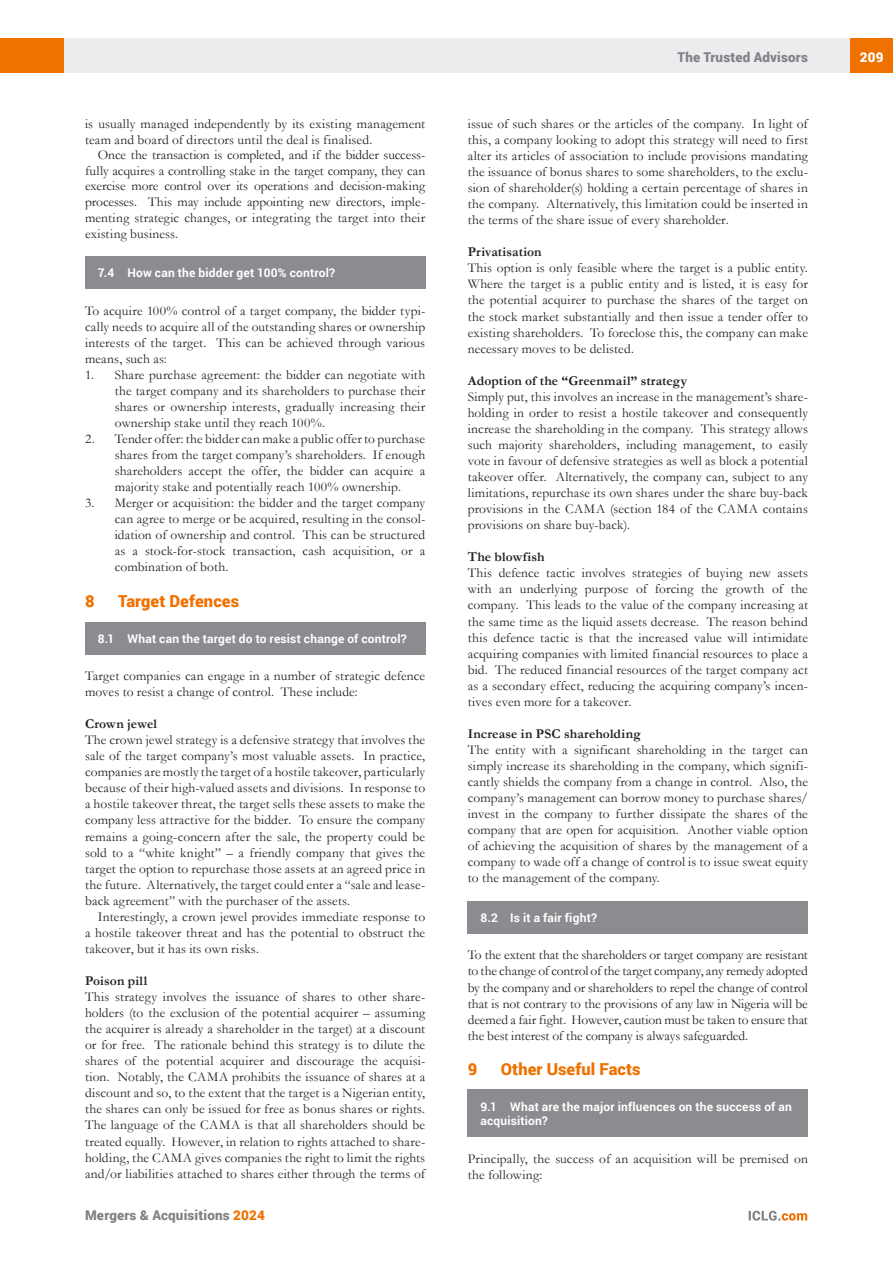
<style>
.page{position:relative;width:893px;height:1263px;background:#fff}
.page>*{position:absolute;margin:0;border:0;box-sizing:border-box;transform-origin:0 0}
.MS_Heading{font:900 16.5px "Roboto";letter-spacing:.005em;color:#ef7100}
.MS_Body_Text_-_First_Paragraph{font:13.5px/16px "Garamond";letter-spacing:.01em;color:#231f20;text-align:justify}
.ICLG_Letter_Number_List_Level_1{font:13.5px/16px "Garamond";letter-spacing:.01em;color:#231f20;text-align:justify}
.MS_Body_Text_-_Second_Paragraph{font:13.5px/15.8px "Garamond";letter-spacing:.015em;color:#231f20;text-align:justify}
.MS_Body_Text_-_First_Paragraph-2{font:700 13.5px "Garamond";letter-spacing:.01em;color:#231f20}
.t1{font:900 13.5px "Roboto";letter-spacing:.01em;color:#808285}
.t2{font:900 13.5px "Roboto";color:#fff}
.MS_-_Question_following_section{font:700 12px/14.4px "Roboto";letter-spacing:.015em;color:#fff}
.MS_-_Question{font:700 12px "Roboto";letter-spacing:.015em;color:#fff}
.s1{color:#ef7100}
</style>
<div class="page">
<div style="left:64px;top:38px;width:786px;height:34px;background:#ececee"></div>
<div style="left:850px;top:38px;width:43px;height:34px;background:#ef7100"></div>
<div style="left:0;top:38px;width:64px;height:34px;background:#ef7100"></div>
<svg style="left:749px;top:1211px;width:58px;height:9px"></svg>
<div style="left:468px;top:901px;width:340px;height:33px;background:#8a8c8f"></div>
<div style="left:468px;top:1090px;width:340px;height:47px;background:#8a8c8f"></div>
<div style="left:85px;top:256px;width:340px;height:33px;background:#8a8c8f"></div>
<div style="left:85px;top:622px;width:340px;height:32px;background:#8a8c8f"></div>
<p class="MS_Body_Text_-_Second_Paragraph" style="left:85px;top:115px;width:342px">is usually managed independently by its existing management team and board of directors until the deal is finalised.</p>
<p class="MS_Body_Text_-_Second_Paragraph" style="left:85px;top:147px;width:342px;text-indent:13px">Once the transaction is completed, and if the bidder success&shy;fully acquires a controlling stake in the target company, they can exercise more control over its operations and decision-making processes. This may include appointing new directors, imple&shy;menting strategic changes, or integrating the target into their existing business.</p>
<p class="MS_-_Question" style="left:98px;top:265px;width:239px">7.4 How can the bidder get 100% control?</p>
<p class="MS_Body_Text_-_First_Paragraph" style="left:85px;top:302px;width:342px">To acquire 100% control of a target company, the bidder typi&shy;cally needs to acquire all of the outstanding shares or ownership interests of the target. This can be achieved through various means, such as:</p>
<p class="ICLG_Letter_Number_List_Level_1" style="left:115px;top:366px;width:312px;text-indent:-30px">1. Share purchase agreement: the bidder can negotiate with the target company and its shareholders to purchase their shares or ownership interests, gradually increasing their ownership stake until they reach 100%.</p>
<p class="ICLG_Letter_Number_List_Level_1" style="left:115px;top:430px;width:312px;text-indent:-30px">2. Tender offer: the bidder can make a public offer to purchase shares from the target company’s shareholders. If enough shareholders accept the offer, the bidder can acquire a majority stake and potentially reach 100% ownership.</p>
<p class="ICLG_Letter_Number_List_Level_1" style="left:115px;top:495px;width:312px;text-indent:-30px">3. Merger or acquisition: the bidder and the target company can agree to merge or be acquired, resulting in the consol&shy;idation of ownership and control. This can be structured as a stock-for-stock transaction, cash acquisition, or a combination of both.</p>
<p class="MS_Heading" style="left:85px;top:590px;width:11px">8</p>
<p class="MS_Heading" style="left:118px;top:590px;width:123px">Target Defences</p>
<p class="MS_-_Question_following_section" style="left:98px;top:631px;width:311px">8.1 What can the target do to resist change of control?</p>
<p class="MS_Body_Text_-_First_Paragraph" style="left:85px;top:667px;width:342px">Target companies can engage in a number of strategic defence moves to resist a change of control. These include:</p>
<p class="MS_Body_Text_-_First_Paragraph-2" style="left:85px;top:715px;width:73px">Crown jewel</p>
<p class="MS_Body_Text_-_First_Paragraph" style="left:85px;top:732px;width:342px">The crown jewel strategy is a defensive strategy that involves the sale of the target company’s most valuable assets. In practice, companies are mostly the target of a hostile takeover, particularly because of their high-valued assets and divisions. In response to a hostile takeover threat, the target sells these assets to make the company less attractive for the bidder. To ensure the company remains a going-concern after the sale, the property could be sold to a “white knight” – a friendly company that gives the target the option to repurchase those assets at an agreed price in the future. Alternatively, the target could enter a “sale and lease&shy;back agreement” with the purchaser of the assets.</p>
<p class="MS_Body_Text_-_Second_Paragraph" style="left:85px;top:908px;width:342px;text-indent:13px">Interestingly, a crown jewel provides immediate response to a hostile takeover threat and has the potential to obstruct the takeover, but it has its own risks.</p>
<p class="MS_Body_Text_-_First_Paragraph-2" style="left:85px;top:971px;width:64px">Poison pill</p>
<p class="MS_Body_Text_-_First_Paragraph" style="left:85px;top:988px;width:342px">This strategy involves the issuance of shares to other share&shy;holders (to the exclusion of the potential acquirer – assuming the acquirer is already a shareholder in the target) at a discount or for free. The rationale behind this strategy is to dilute the shares of the potential acquirer and discourage the acquisi&shy;tion. Notably, the CAMA prohibits the issuance of shares at a discount and so, to the extent that the target is a Nigerian entity, the shares can only be issued for free as bonus shares or rights.<br>The language of the CAMA is that all shareholders should be treated equally. However, in relation to rights attached to share&shy;holding, the CAMA gives companies the right to limit the rights and/or liabilities attached to shares either through the terms of</p>
<p class="t1" style="left:85px;top:1206px;width:181px">Mergers &amp; Acquisitions <span class="s1">2024</span></p>
<p class="t1" style="left:677px;top:48px;width:132px">The Trusted Advisors</p>
<p class="t2" style="left:860px;top:48px;width:25px">209</p>
<p class="MS_Body_Text_-_First_Paragraph" style="left:468px;top:115px;width:342px">issue of such shares or the articles of the company. In light of this, a company looking to adopt this strategy will need to first alter its articles of association to include provisions mandating the issuance of bonus shares to some shareholders, to the exclu&shy;sion of shareholder(s) holding a certain percentage of shares in the company. Alternatively, this limitation could be inserted in the terms of the share issue of every shareholder.</p>
<p class="MS_Body_Text_-_First_Paragraph-2" style="left:468px;top:243px;width:75px">Privatisation</p>
<p class="MS_Body_Text_-_First_Paragraph" style="left:468px;top:260px;width:342px">This option is only feasible where the target is a public entity.<br>Where the target is a public entity and is listed, it is easy for the potential acquirer to purchase the shares of the target on the stock market substantially and then issue a tender offer to existing shareholders. To foreclose this, the company can make necessary moves to be delisted.</p>
<p class="MS_Body_Text_-_First_Paragraph-2" style="left:468px;top:371px;width:221px">Adoption of the “Greenmail” strategy</p>
<p class="MS_Body_Text_-_First_Paragraph" style="left:468px;top:388px;width:342px">Simply put, this involves an increase in the management’s share&shy;holding in order to resist a hostile takeover and consequently increase the shareholding in the company. This strategy allows such majority shareholders, including management, to easily vote in favour of defensive strategies as well as block a potential takeover offer. Alternatively, the company can, subject to any limitations, repurchase its own shares under the share buy-back provisions in the CAMA (section 184 of the CAMA contains provisions on share buy-back).</p>
<p class="MS_Body_Text_-_First_Paragraph-2" style="left:468px;top:548px;width:78px">The blowfish</p>
<p class="MS_Body_Text_-_First_Paragraph" style="left:468px;top:565px;width:342px">This defence tactic involves strategies of buying new assets with an underlying purpose of forcing the growth of the company. This leads to the value of the company increasing at the same time as the liquid assets decrease. The reason behind this defence tactic is that the increased value will intimidate acquiring companies with limited financial resources to place a bid. The reduced financial resources of the target company act as a secondary effect, reducing the acquiring company’s incen&shy;tives even more for a takeover.</p>
<p class="MS_Body_Text_-_First_Paragraph-2" style="left:468px;top:724px;width:175px">Increase in PSC shareholding</p>
<p class="MS_Body_Text_-_First_Paragraph" style="left:468px;top:741px;width:342px">The entity with a significant shareholding in the target can simply increase its shareholding in the company, which signifi&shy;cantly shields the company from a change in control. Also, the company’s management can borrow money to purchase shares/ invest in the company to further dissipate the shares of the company that are open for acquisition. Another viable option of achieving the acquisition of shares by the management of a company to wade off a change of control is to issue sweat equity to the management of the company.</p>
<p class="MS_-_Question" style="left:480px;top:909px;width:118px">8.2 Is it a fair fight?</p>
<p class="MS_Body_Text_-_First_Paragraph" style="left:468px;top:947px;width:342px">To the extent that the shareholders or target company are resistant to the change of control of the target company, any remedy adopted by the company and or shareholders to repel the change of control that is not contrary to the provisions of any law in Nigeria will be deemed a fair fight. However, caution must be taken to ensure that the best interest of the company is always safeguarded.</p>
<p class="MS_Heading" style="left:468px;top:1058px;width:11px">9</p>
<p class="MS_Heading" style="left:501px;top:1058px;width:141px">Other Useful Facts</p>
<p class="MS_-_Question_following_section" style="left:480px;top:1099px;width:313px">9.1 What are the major influences on the success of an acquisition?</p>
<p class="MS_Body_Text_-_First_Paragraph" style="left:468px;top:1150px;width:342px">Principally, the success of an acquisition will be premised on the following:</p>
</div>
